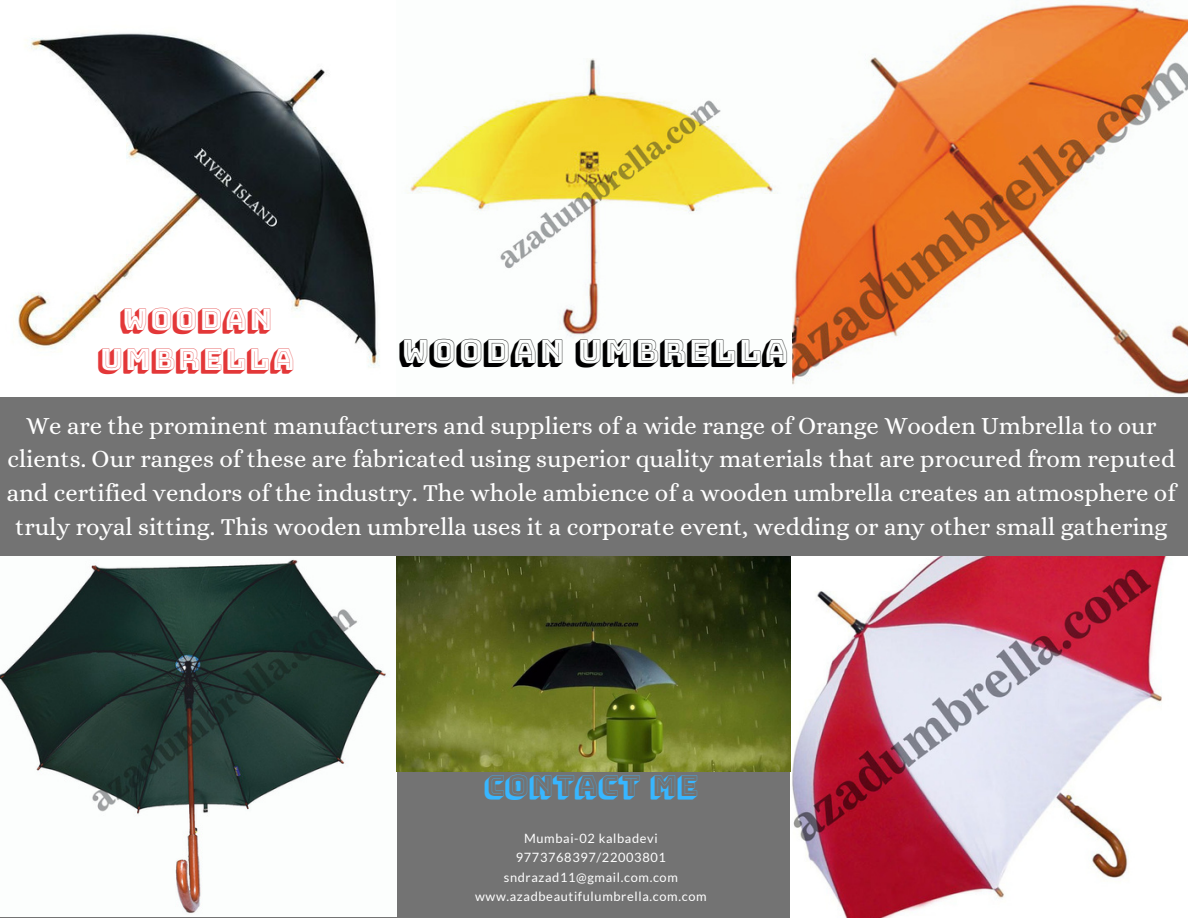
<style>
.page{position:relative;width:1188px;height:918px;background:#737373}
.page>*{position:absolute;margin:0;border:0;box-sizing:border-box;transform-origin:0 0}
.t1{font:32.25px "Bungee Shade";color:#000}
.t2{font:29.7px/40.5px "Bungee Shade";color:#e33738;text-align:center}
.t3{font:28.5px "Bungee Shade";color:#38b6ff}
.t4{font:24.6px/33.8px "Alice";color:#fff;text-align:center}
.t5{font:12.75px/19.2px "Lato";letter-spacing:.05em;color:#fff;text-align:center}
</style>
<div class="page">
<img style="left:396px;top:0;width:792px;height:396px">
<img style="left:0;top:0;width:396px;height:396px">
<img style="left:0;top:557px;width:396px;height:360px">
<img style="left:791px;top:557px;width:397px;height:361px">
<img style="left:396px;top:557px;width:395px;height:215px">
<p class="t2" style="left:97px;top:299px;width:198px">WOODAN<br>UMBRELLA</p>
<h1 class="t1" style="left:399px;top:335px;width:391px">WOODAN UMBRELLA</h1>
<p class="t4" style="left:7px;top:409px;width:1170px">We are the prominent manufacturers and suppliers of a wide range of Orange Wooden Umbrella to our clients. Our ranges of these are fabricated using superior quality materials that are procured from reputed and certified vendors of the industry. The whole ambience of a wooden umbrella creates an atmosphere of truly royal sitting. This wooden umbrella uses it a corporate event, wedding or any other small gathering</p>
<p class="t3" style="left:484px;top:771px;width:216px">CONTACT ME</p>
<p class="t5" style="left:475px;top:829px;width:233px">Mumbai-02 kalbadevi<br>9773768397/22003801 sndrazad11@gmail.com.com www.azadbeautifulumbrella.com.com</p>
</div>
